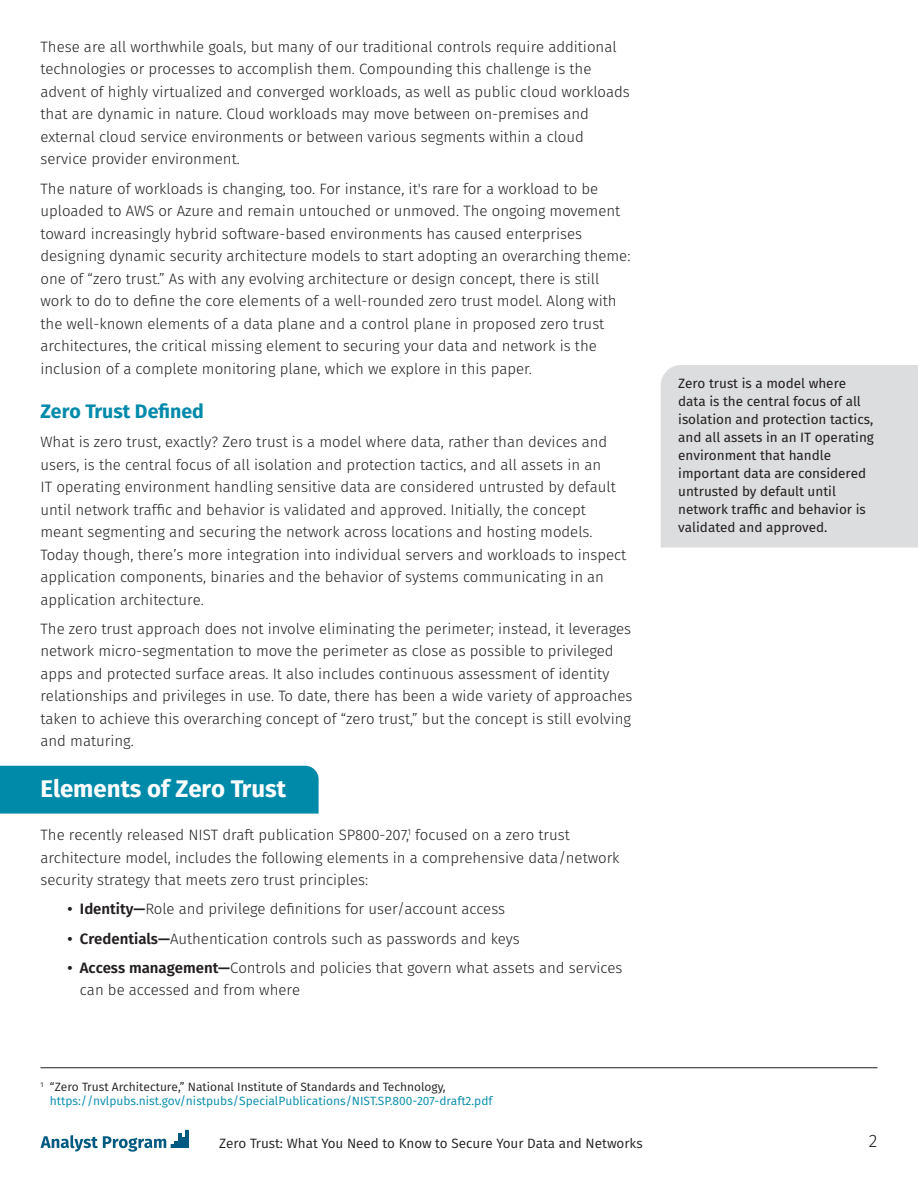
<style>
.page{position:relative;width:918px;height:1188px;background:#fff}
.page>*{position:absolute;margin:0;border:0;box-sizing:border-box;transform-origin:0 0}
.t1{font:700 24px "Fira Sans";color:#fff}
.t2{font:700 19.5px "Fira Sans";color:#008aaa}
.t3{font:300 18px "Fira Sans";color:#231f20}
.t4{font:300 15px/22.5px "Fira Sans";color:#231f20}
.t5{font:13.5px/18px "Fira Sans";color:#231f20}
.t6{font:13.5px "Fira Sans";color:#231f20}
.t7{font:12px/14.4px "Fira Sans";color:#008aaa}
.s1{font-weight:600}
.s2{color:#231f20}
</style>
<div class="page">
<div style="left:0;top:766px;width:319px;height:48px;background:#008aaa"></div>
<hr style="left:178px;top:1133px;width:3px;height:15px;background:#005981">
<hr style="left:186px;top:1130px;width:3px;height:18px;background:#005981">
<svg style="left:41px;top:1135px;width:145px;height:17px"></svg>
<hr style="left:40px;top:1067px;width:838px;height:1px;background:#231f20">
<div style="left:661px;top:365px;width:257px;height:183px;background:#dcddde"></div>
<p class="t4" style="left:40px;top:35px;width:591px">These are all worthwhile goals, but many of our traditional controls require additional technologies or processes to accomplish them. Compounding this challenge is the advent of highly virtualized and converged workloads, as well as public cloud workloads that are dynamic in nature. Cloud workloads may move between on-premises and external cloud service environments or between various segments within a cloud service provider environment.</p>
<p class="t4" style="left:40px;top:177px;width:592px">The nature of workloads is changing, too. For instance, it's rare for a workload to be uploaded to AWS or Azure and remain untouched or unmoved. The ongoing movement toward increasingly hybrid software-based environments has caused enterprises designing dynamic security architecture models to start adopting an overarching theme: one of “zero trust.” As with any evolving architecture or design concept, there is still work to do to define the core elements of a well-rounded zero trust model. Along with the well-known elements of a data plane and a control plane in proposed zero trust architectures, the critical missing element to securing your data and network is the inclusion of a complete monitoring plane, which we explore in this paper.</p>
<h2 class="t2" style="left:40px;top:397px;width:165px">Zero Trust Defined</h2>
<p class="t4" style="left:40px;top:431px;width:587px">What is zero trust, exactly? Zero trust is a model where data, rather than devices and users, is the central focus of all isolation and protection tactics, and all assets in an<br>IT operating environment handling sensitive data are considered untrusted by default until network traffic and behavior is validated and approved. Initially, the concept meant segmenting and securing the network across locations and hosting models.<br>Today though, there’s more integration into individual servers and workloads to inspect application components, binaries and the behavior of systems communicating in an application architecture.</p>
<p class="t4" style="left:40px;top:617px;width:594px">The zero trust approach does not involve eliminating the perimeter; instead, it leverages network micro-segmentation to move the perimeter as close as possible to privileged apps and protected surface areas. It also includes continuous assessment of identity relationships and privileges in use. To date, there has been a wide variety of approaches taken to achieve this overarching concept of “zero trust,” but the concept is still evolving and maturing.</p>
<h1 class="t1" style="left:40px;top:772px;width:247px">Elements of Zero Trust</h1>
<p class="t4" style="left:40px;top:824px;width:581px">The recently released NIST draft publication SP800-207,<sup>1</sup> focused on a zero trust architecture model, includes the following elements in a comprehensive data/network security strategy that meets zero trust principles:</p>
<p class="t4" style="left:68px;top:898px;width:439px"><span class="s1">• Identity—</span>Role and privilege definitions for user/account access</p>
<p class="t4" style="left:68px;top:927px;width:454px"><span class="s1">• Credentials—</span>Authentication controls such as passwords and keys</p>
<p class="t4" style="left:80px;top:956px;width:544px;text-indent:-12px"><span class="s1">• Access management—</span>Controls and policies that govern what assets and services can be accessed and from where</p>
<p class="t7" style="left:50px;top:1079px;width:444px;text-indent:-9px"><sup>1</sup> <span class="s2">“Zero Trust Architecture,” National Institute of Standards and Technology, </span>https://nvlpubs.nist.gov/nistpubs/SpecialPublications/NIST.SP.800-207-draft2.pdf</p>
<p class="t5" style="left:678px;top:374px;width:197px">Zero trust is a model where data is the central focus of all isolation and protection tactics, and all assets in an IT operating environment that handle important data are considered untrusted by default until network traffic and behavior is validated and approved.</p>
<p class="t6" style="left:219px;top:1133px;width:425px">Zero Trust: What You Need to Know to Secure Your Data and Networks</p>
<p class="t3" style="left:869px;top:1128px;width:10px">2</p>
</div>
